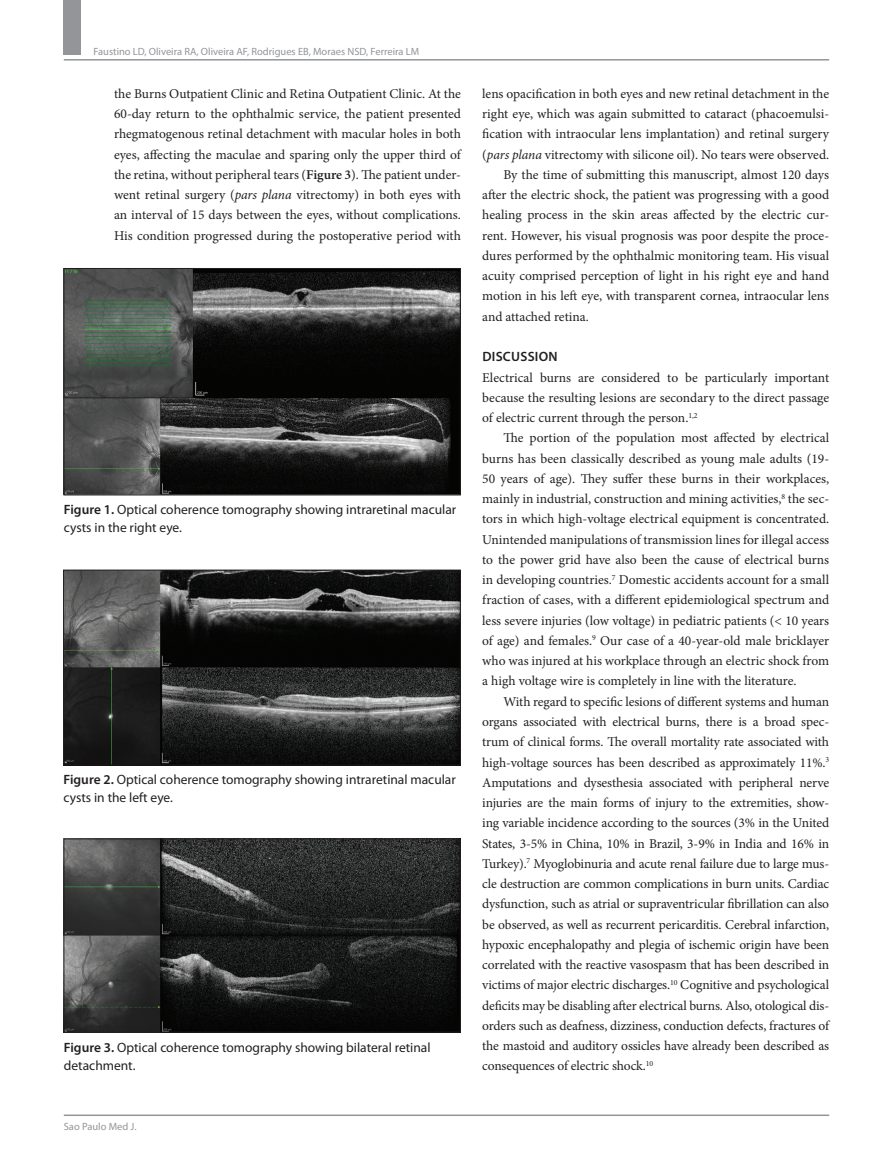
<style>
.page{position:relative;width:893px;height:1170px;background:#fff}
.page>*{position:absolute;margin:0;border:0;box-sizing:border-box;transform-origin:0 0}
._13_texto{font:13.5px/20.2px "Minion Pro";letter-spacing:-.005em;color:#231f20;text-align:justify}
._17_table_figure_tit{font:13.5px/18px "Myriad Pro";color:#231f20}
._12_primeiro_parágra{font:13.5px/20.2px "Minion Pro";color:#231f20;text-align:justify}
._14_sub1{font:600 13.5px "Myriad Pro";letter-spacing:.02em;color:#231f20}
.t1{font:10.5px "Myriad Pro";color:#939598}
.s1{font-weight:700}
.s2{font-weight:600}
.s3{font-style:italic}
</style>
<div class="page">
<div style="left:64px;top:0;width:17px;height:55px;background:#939598"></div>
<hr style="left:64px;top:59px;width:765px;height:2px;background:#939598">
<hr style="left:64px;top:1114px;width:765px;height:1px;background:#939598">
<img style="left:66px;top:270px;width:393px;height:223px">
<div style="left:64px;top:268px;width:397px;height:227px;border:1px solid #231f20"></div>
<img style="left:65px;top:572px;width:394px;height:191px">
<div style="left:63px;top:570px;width:398px;height:195px;border:1px solid #231f20"></div>
<img style="left:66px;top:840px;width:393px;height:190px">
<div style="left:64px;top:838px;width:397px;height:194px;border:1px solid #231f20"></div>
<p class="t1" style="left:94px;top:45px;width:401px"><span class="s1">CASE REPORT |</span> Faustino LD, Oliveira RA, Oliveira AF, Rodrigues EB, Moraes NSD, Ferreira LM</p>
<p class="_13_texto" style="left:114px;top:83px;width:348px">the Burns Outpatient Clinic and Retina Outpatient Clinic. At the 60-day return to the ophthalmic service, the patient presented rhegmatogenous retinal detachment with macular holes in both eyes, affecting the maculae and sparing only the upper third of the retina, without peripheral tears (<span class="s2">Figure 3</span>). The patient under&shy;went retinal surgery (<span class="s3">pars plana</span> vitrectomy) in both eyes with an interval of 15 days between the eyes, without complications.<br>His condition progressed during the postoperative period with</p>
<p class="_13_texto" style="left:482px;top:83px;width:348px">lens opacification in both eyes and new retinal detachment in the right eye, which was again submitted to cataract (phacoemulsi&shy;fication with intraocular lens implantation) and retinal surgery (<span class="s3">pars plana</span> vitrectomy with silicone oil). No tears were observed.</p>
<p class="t1" style="left:94px;top:45px;width:327px">Faustino LD, Oliveira RA, Oliveira AF, Rodrigues EB, Moraes NSD, Ferreira LM</p>
<p class="_13_texto" style="left:482px;top:164px;width:348px;text-indent:21px">By the time of submitting this manuscript, almost 120 days after the electric shock, the patient was progressing with a good healing process in the skin areas affected by the electric cur&shy;rent. However, his visual prognosis was poor despite the proce&shy;dures performed by the ophthalmic monitoring team. His visual acuity comprised perception of light in his right eye and hand motion in his left eye, with transparent cornea, intraocular lens and attached retina.</p>
<p class="_14_sub1" style="left:482px;top:348px;width:77px">DISCUSSION</p>
<p class="_12_primeiro_parágra" style="left:482px;top:367px;width:348px">Electrical burns are considered to be particularly important because the resulting lesions are secondary to the direct passage of electric current through the person.<sup>1,2</sup></p>
<p class="_13_texto" style="left:482px;top:428px;width:348px;text-indent:21px">The portion of the population most affected by electrical burns has been classically described as young male adults (19- 50 years of age). They suffer these burns in their workplaces, mainly in industrial, construction and mining activities,<sup>8</sup> the sec&shy;tors in which high-voltage electrical equipment is concentrated.<br>Unintended manipulations of transmission lines for illegal access to the power grid have also been the cause of electrical burns in developing countries.<sup>7</sup> Domestic accidents account for a small fraction of cases, with a different epidemiological spectrum and less severe injuries (low voltage) in pediatric patients (&lt; 10 years of age) and females.<sup>9</sup> Our case of a 40-year-old male bricklayer who was injured at his workplace through an electric shock from a high voltage wire is completely in line with the literature.</p>
<p class="_13_texto" style="left:482px;top:691px;width:348px;text-indent:21px">With regard to specific lesions of different systems and human organs associated with electrical burns, there is a broad spec&shy;trum of clinical forms. The overall mortality rate associated with high-voltage sources has been described as approximately 11%.<sup>3<br></sup>Amputations and dysesthesia associated with peripheral nerve injuries are the main forms of injury to the extremities, show&shy;ing variable incidence according to the sources (3% in the United States, 3-5% in China, 10% in Brazil, 3-9% in India and 16% in Turkey).<sup>7</sup> Myoglobinuria and acute renal failure due to large mus&shy;cle destruction are common complications in burn units. Cardiac dysfunction, such as atrial or supraventricular fibrillation can also be observed, as well as recurrent pericarditis. Cerebral infarction, hypoxic encephalopathy and plegia of ischemic origin have been correlated with the reactive vasospasm that has been described in victims of major electric discharges.<sup>10</sup> Cognitive and psychological deficits may be disabling after electrical burns. Also, otological dis&shy;orders such as deafness, dizziness, conduction defects, fractures of the mastoid and auditory ossicles have already been described as consequences of electric shock.<sup>10</sup></p>
<p class="_17_table_figure_tit" style="left:64px;top:500px;width:394px"><span class="s2">Figure 1.</span> Optical coherence tomography showing intraretinal macular cysts in the right eye.</p>
<p class="_17_table_figure_tit" style="left:64px;top:770px;width:394px"><span class="s2">Figure 2.</span> Optical coherence tomography showing intraretinal macular cysts in the left eye.</p>
<p class="_17_table_figure_tit" style="left:64px;top:1038px;width:368px"><span class="s2">Figure 3.</span> Optical coherence tomography showing bilateral retinal detachment.</p>
<p class="t1" style="left:64px;top:1119px;width:74px">Sao Paulo Med J.</p>
</div>
